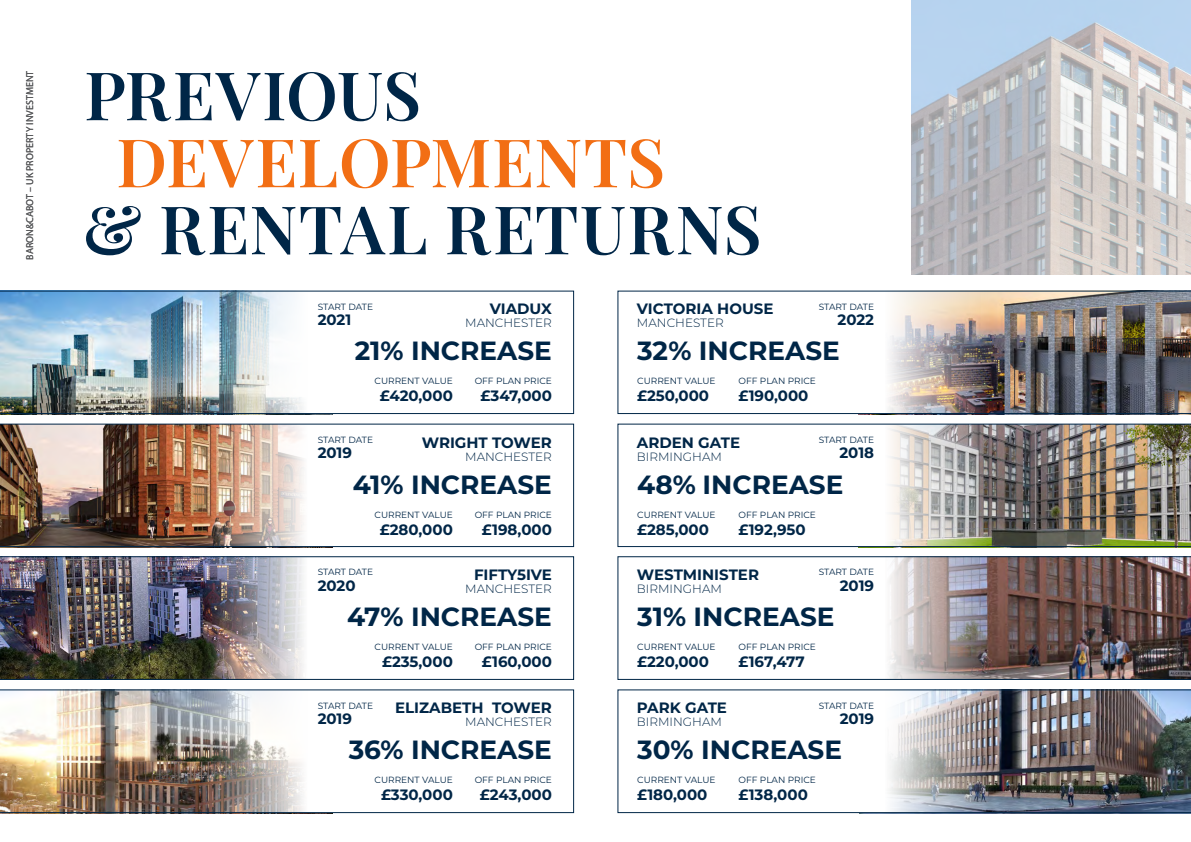
<style>
.page{position:relative;width:1191px;height:842px;background:#fff}
.page>*{position:absolute;margin:0;border:0;box-sizing:border-box;transform-origin:0 0}
.t1{font:67px "Playfair Display";letter-spacing:.02em;color:#002647}
.t2{font:67px "Playfair Display";letter-spacing:.005em;color:#f26e14}
.t3{font:67px "Playfair Display";color:#002647}
.t4{font:700 26.3px "Montserrat";color:#002647}
.t5{font:700 15px "Montserrat";color:#002647}
.t6{font:300 12px "Montserrat";color:#002647}
.t7{font:10px "Myriad Pro";color:#57585a}
.t8{font:9px "Montserrat";color:#002647}
</style>
<div class="page">
<img style="left:911px;top:0;width:280px;height:275px">
<img style="left:0;top:291px;width:574px;height:123px">
<img style="left:0;top:424px;width:574px;height:123px">
<img style="left:0;top:556px;width:574px;height:124px">
<img style="left:0;top:689px;width:574px;height:124px">
<img style="left:617px;top:291px;width:574px;height:123px">
<img style="left:617px;top:424px;width:574px;height:123px">
<img style="left:617px;top:556px;width:574px;height:124px">
<img style="left:617px;top:689px;width:574px;height:124px">
<p class="t7" style="left:24px;top:260px;width:190px;rotate:-90deg">BARON&amp;CABOT – UK PROPERTY INVESTMENT</p>
<p class="t3" style="left:84px;top:43px;width:338px">PREVIOUS</p>
<p class="t2" style="left:116px;top:110px;width:550px">DEVELOPMENTS</p>
<p class="t1" style="left:83px;top:177px;width:680px">&amp; RENTAL RETURNS</p>
<p class="t5" style="left:637px;top:298px;width:138px">VICTORIA HOUSE</p>
<p class="t6" style="left:637px;top:315px;width:88px">MANCHESTER</p>
<p class="t8" style="left:318px;top:300px;width:57px">START DATE</p>
<p class="t8" style="left:818px;top:300px;width:57px">START DATE</p>
<p class="t5" style="left:490px;top:298px;width:64px">VIADUX</p>
<p class="t6" style="left:465px;top:315px;width:88px">MANCHESTER</p>
<p class="t5" style="left:318px;top:309px;width:35px">2021</p>
<p class="t5" style="left:837px;top:309px;width:38px">2022</p>
<p class="t4" style="left:355px;top:332px;width:199px">21% INCREASE</p>
<p class="t4" style="left:637px;top:332px;width:204px">32% INCREASE</p>
<p class="t8" style="left:375px;top:375px;width:80px">CURRENT VALUE</p>
<p class="t8" style="left:475px;top:375px;width:79px">OFF PLAN PRICE</p>
<p class="t8" style="left:637px;top:375px;width:80px">CURRENT VALUE</p>
<p class="t8" style="left:738px;top:375px;width:79px">OFF PLAN PRICE</p>
<p class="t5" style="left:380px;top:385px;width:75px">£420,000</p>
<p class="t5" style="left:480px;top:385px;width:73px">£347,000</p>
<p class="t5" style="left:637px;top:385px;width:73px">£250,000</p>
<p class="t5" style="left:738px;top:385px;width:71px">£190,000</p>
<p class="t8" style="left:318px;top:433px;width:57px">START DATE</p>
<p class="t8" style="left:818px;top:433px;width:57px">START DATE</p>
<p class="t5" style="left:422px;top:432px;width:132px">WRIGHT TOWER</p>
<p class="t6" style="left:465px;top:448px;width:88px">MANCHESTER</p>
<p class="t5" style="left:637px;top:432px;width:105px">ARDEN GATE</p>
<p class="t6" style="left:637px;top:448px;width:86px">BIRMINGHAM</p>
<p class="t5" style="left:318px;top:442px;width:36px">2019</p>
<p class="t5" style="left:839px;top:442px;width:36px">2018</p>
<p class="t4" style="left:353px;top:466px;width:201px">41% INCREASE</p>
<p class="t4" style="left:637px;top:466px;width:208px">48% INCREASE</p>
<p class="t8" style="left:375px;top:509px;width:80px">CURRENT VALUE</p>
<p class="t8" style="left:475px;top:509px;width:79px">OFF PLAN PRICE</p>
<p class="t8" style="left:637px;top:509px;width:80px">CURRENT VALUE</p>
<p class="t8" style="left:738px;top:509px;width:79px">OFF PLAN PRICE</p>
<p class="t5" style="left:380px;top:518px;width:74px">£280,000</p>
<p class="t5" style="left:482px;top:518px;width:72px">£198,000</p>
<p class="t5" style="left:637px;top:518px;width:73px">£285,000</p>
<p class="t5" style="left:738px;top:518px;width:69px">£192,950</p>
<p class="t8" style="left:318px;top:565px;width:57px">START DATE</p>
<p class="t8" style="left:818px;top:565px;width:57px">START DATE</p>
<p class="t5" style="left:637px;top:563px;width:124px">WESTMINISTER</p>
<p class="t6" style="left:637px;top:580px;width:86px">BIRMINGHAM</p>
<p class="t5" style="left:474px;top:563px;width:79px">FIFTY5IVE</p>
<p class="t6" style="left:465px;top:580px;width:88px">MANCHESTER</p>
<p class="t5" style="left:318px;top:574px;width:39px">2020</p>
<p class="t5" style="left:839px;top:574px;width:36px">2019</p>
<p class="t4" style="left:347px;top:597px;width:206px">47% INCREASE</p>
<p class="t4" style="left:637px;top:597px;width:199px">31% INCREASE</p>
<p class="t8" style="left:375px;top:640px;width:80px">CURRENT VALUE</p>
<p class="t8" style="left:475px;top:640px;width:79px">OFF PLAN PRICE</p>
<p class="t8" style="left:637px;top:640px;width:80px">CURRENT VALUE</p>
<p class="t8" style="left:738px;top:640px;width:79px">OFF PLAN PRICE</p>
<p class="t5" style="left:382px;top:650px;width:72px">£235,000</p>
<p class="t5" style="left:482px;top:650px;width:71px">£160,000</p>
<p class="t5" style="left:637px;top:650px;width:73px">£220,000</p>
<p class="t5" style="left:738px;top:650px;width:68px">£167,477</p>
<p class="t5" style="left:395px;top:697px;width:158px">ELIZABETH TOWER</p>
<p class="t6" style="left:465px;top:713px;width:88px">MANCHESTER</p>
<p class="t5" style="left:637px;top:697px;width:92px">PARK GATE</p>
<p class="t6" style="left:637px;top:713px;width:86px">BIRMINGHAM</p>
<p class="t8" style="left:318px;top:699px;width:57px">START DATE</p>
<p class="t8" style="left:818px;top:699px;width:57px">START DATE</p>
<p class="t5" style="left:318px;top:708px;width:36px">2019</p>
<p class="t5" style="left:839px;top:708px;width:36px">2019</p>
<p class="t4" style="left:349px;top:731px;width:205px">36% INCREASE</p>
<p class="t4" style="left:637px;top:731px;width:206px">30% INCREASE</p>
<p class="t8" style="left:375px;top:774px;width:80px">CURRENT VALUE</p>
<p class="t8" style="left:475px;top:774px;width:79px">OFF PLAN PRICE</p>
<p class="t8" style="left:637px;top:774px;width:80px">CURRENT VALUE</p>
<p class="t8" style="left:738px;top:774px;width:79px">OFF PLAN PRICE</p>
<p class="t5" style="left:381px;top:783px;width:73px">£330,000</p>
<p class="t5" style="left:480px;top:783px;width:73px">£243,000</p>
<p class="t5" style="left:637px;top:783px;width:72px">£180,000</p>
<p class="t5" style="left:738px;top:783px;width:71px">£138,000</p>
</div>
